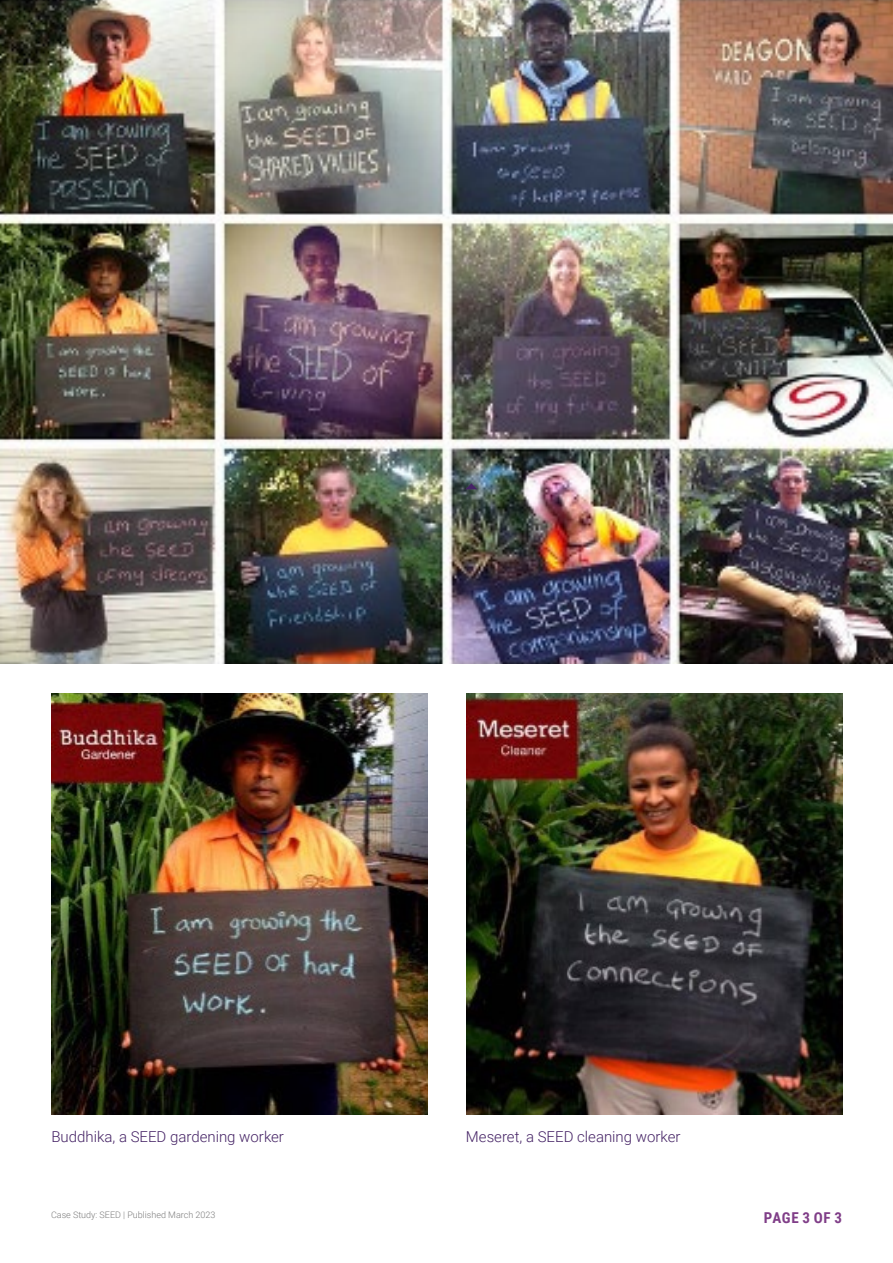
<style>
.page{position:relative;width:893px;height:1263px;background:#fff}
.page>*{position:absolute;margin:0;border:0;box-sizing:border-box;transform-origin:0 0}
.t1{font:300 15px "Roboto";color:#452365}
.t2{font:700 15px "Roboto Condensed";letter-spacing:.04em;color:#803e88}
.t3{font:300 9px "Roboto";color:#7c7c7c}
</style>
<div class="page">
<img style="left:52px;top:693px;width:376px;height:421px">
<img style="left:466px;top:693px;width:376px;height:421px">
<img style="left:0;top:0;width:893px;height:663px">
<svg style="left:465px;top:483px;width:12px;height:6px"></svg>
<p class="t1" style="left:51px;top:1126px;width:234px">Buddhika, a SEED gardening worker</p>
<p class="t1" style="left:466px;top:1126px;width:216px">Meseret, a SEED cleaning worker</p>
<p class="t3" style="left:51px;top:1209px;width:166px">Case Study: SEED | Published March 2023</p>
<p class="t2" style="left:764px;top:1207px;width:80px">PAGE 3 OF 3</p>
</div>
